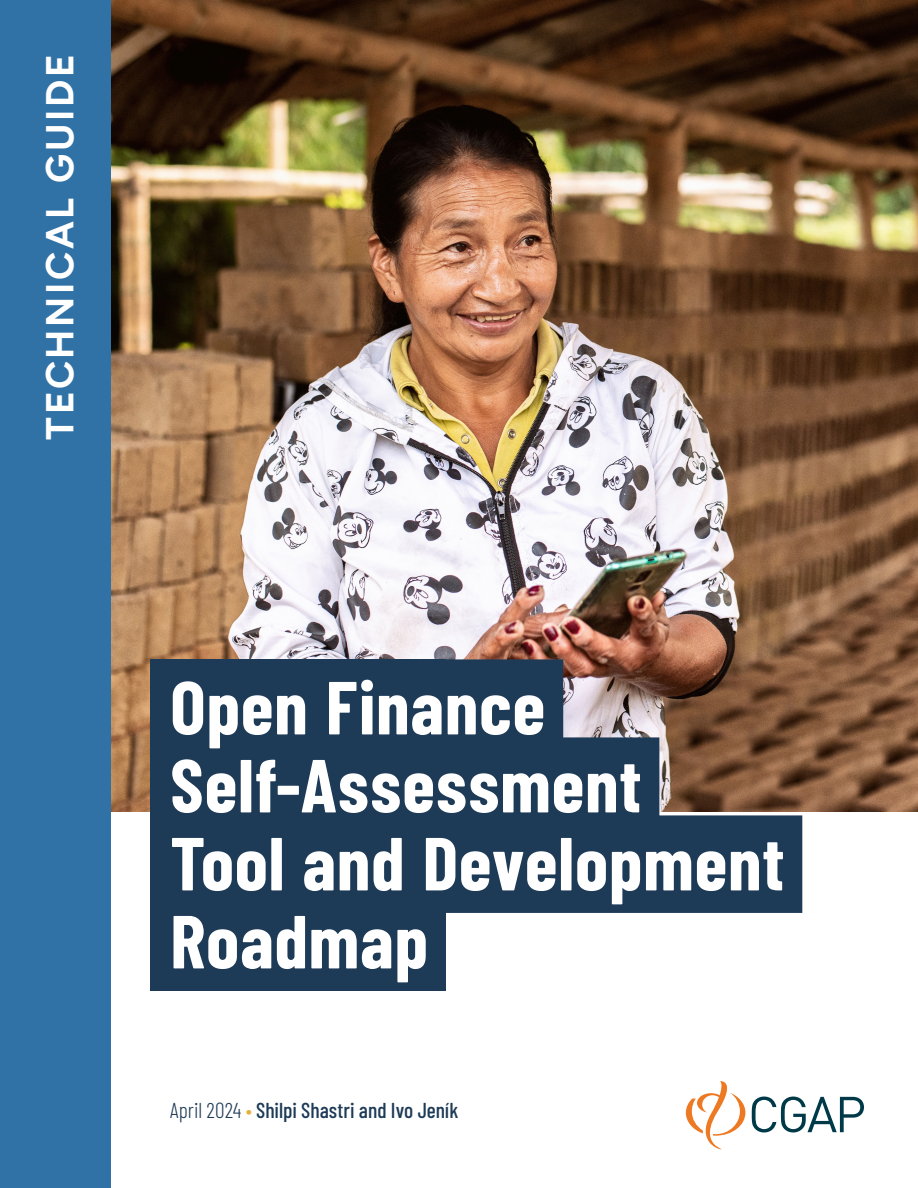
<style>
.page{position:relative;width:918px;height:1188px;background:#fff}
.page>*{position:absolute;margin:0;border:0;box-sizing:border-box;transform-origin:0 0}
.Paper_Title{font:700 75px/78px "Barlow Condensed";letter-spacing:.01em;color:#fff}
.Paper_Type{font:300 39px "Figtree";letter-spacing:.07em;color:#fff}
.t1{font:500 21.45px "Barlow Condensed";color:#1d3a56}
.s1{font-weight:300}
.s2{font-weight:300;color:#e7b03b}
</style>
<div class="page">
<img style="left:110px;top:0;width:808px;height:812px">
<div style="left:150px;top:659px;width:295px;height:332px;background:#1d3a56"></div>
<div style="left:170px;top:659px;width:393px;height:98px;background:#1d3a56"></div>
<div style="left:170px;top:737px;width:489px;height:98px;background:#1d3a56"></div>
<div style="left:170px;top:815px;width:632px;height:98px;background:#1d3a56"></div>
<div style="left:170px;top:893px;width:276px;height:98px;background:#1d3a56"></div>
<div style="left:0;top:0;width:110px;height:1188px;background:#3172a6"></div>
<svg style="left:752px;top:1097px;width:112px;height:35px"></svg>
<svg style="left:686px;top:1081px;width:59px;height:68px"></svg>
<p class="Paper_Type" style="left:38px;top:440px;width:387px;rotate:-90deg">TECHNICAL GUIDE</p>
<p class="Paper_Title" style="left:170px;top:664px;width:616px">Open Finance<br>Self-Assessment<br>Tool and Development<br>Roadmap</p>
<p class="t1" style="left:170px;top:1095px;width:290px"><span class="s1">April 2024</span> <span class="s2">•</span> Shilpi Shastri and Ivo Jeník</p>
</div>
